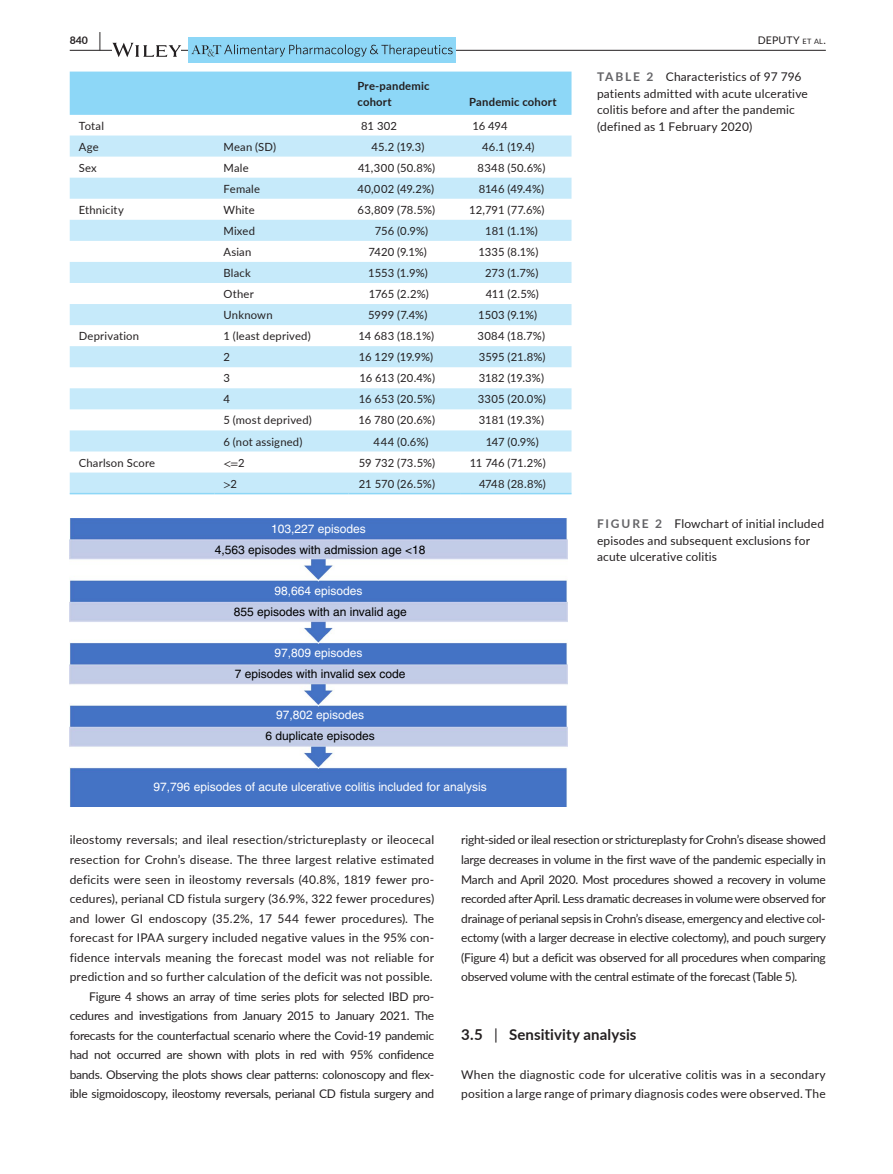
<style>
.page{position:relative;width:893px;height:1174px;background:#fff}
.page>*{position:absolute;margin:0;border:0;box-sizing:border-box;transform-origin:0 0}
.t1{font:700 15px "Lato";letter-spacing:.005em;color:#231f20}
.t2{font:12px/19.5px "Lato";letter-spacing:.01em;color:#231f20}
.t3{font:12px "Helvetica";color:#fff}
.t4{font:12px "Helvetica";color:#000}
.t5{font:11.25px "Lato";letter-spacing:.015em;color:#231f20}
.t6{font:700 11.25px/15.8px "Lato";letter-spacing:.02em;color:#231f20}
.t7{font:11.25px "STIX";color:#231f20}
.t8{font:10.5px "Lato";letter-spacing:.02em;color:#231f20}
.t9{font:700 10.5px "Lato";color:#231f20}
.s1{font-size:19.5px}
.s2{font-size:7.35px}
.s3{font-style:inherit}
.s4{font-family:"Lato"}
.s5{font-weight:700;color:#636366}
.s6{font-weight:400}
</style>
<div class="page">
<hr style="left:70px;top:50px;width:756px;height:1px;background:#231f20">
<svg style="left:112px;top:43px;width:69px;height:14px"></svg>
<div style="left:189px;top:38px;width:267px;height:25px;background:#8dd7f7"></div>
<svg style="left:191px;top:44px;width:262px;height:13px"></svg>
<div style="left:70px;top:72px;width:501px;height:43px;background:#8dd7f7"></div>
<svg style="left:70px;top:135px;width:501px;height:358px;fill:#c6eafa"></svg>
<hr style="left:70px;top:493px;width:144px;height:1px;background:#8dd7f7">
<hr style="left:214px;top:493px;width:134px;height:1px;background:#8dd7f7">
<hr style="left:348px;top:493px;width:112px;height:1px;background:#8dd7f7">
<hr style="left:460px;top:493px;width:111px;height:1px;background:#8dd7f7">
<img style="left:70px;top:519px;width:497px;height:288px">
<p class="t9" style="left:70px;top:33px;width:33px">840 <span class="s1">|</span></p>
<p class="t8" style="left:758px;top:33px;width:70px">DEPUTY <span class="s2">et al</span><span class="s3">.</span></p>
<p class="t6" style="left:357px;top:77px;width:74px">Pre-pandemic cohort</p>
<p class="t6" style="left:469px;top:93px;width:89px">Pandemic cohort</p>
<p class="t5" style="left:79px;top:117px;width:27px">Total</p>
<p class="t5" style="left:361px;top:117px;width:37px">81 302</p>
<p class="t5" style="left:472px;top:117px;width:37px">16 494</p>
<p class="t5" style="left:79px;top:138px;width:21px">Age</p>
<p class="t5" style="left:223px;top:138px;width:54px">Mean (SD)</p>
<p class="t5" style="left:372px;top:138px;width:54px">45.2 (19.3)</p>
<p class="t5" style="left:482px;top:138px;width:54px">46.1 (19.4)</p>
<p class="t5" style="left:79px;top:159px;width:20px">Sex</p>
<p class="t5" style="left:223px;top:159px;width:27px">Male</p>
<p class="t5" style="left:358px;top:159px;width:79px">41,300 (50.8%)</p>
<p class="t5" style="left:478px;top:159px;width:69px">8348 (50.6%)</p>
<p class="t5" style="left:223px;top:181px;width:38px">Female</p>
<p class="t5" style="left:357px;top:181px;width:78px">40,002 (49.2%)</p>
<p class="t5" style="left:479px;top:181px;width:67px">8146 (49.4%)</p>
<p class="t5" style="left:79px;top:202px;width:47px">Ethnicity</p>
<p class="t5" style="left:223px;top:202px;width:33px">White</p>
<p class="t5" style="left:358px;top:202px;width:79px">63,809 (78.5%)</p>
<p class="t5" style="left:469px;top:202px;width:77px">12,791 (77.6%)</p>
<p class="t5" style="left:223px;top:223px;width:33px">Mixed</p>
<p class="t5" style="left:375px;top:223px;width:55px">756 (0.9%)</p>
<p class="t5" style="left:485px;top:223px;width:54px">181 (1.1%)</p>
<p class="t5" style="left:223px;top:244px;width:29px">Asian</p>
<p class="t5" style="left:369px;top:244px;width:60px">7420 (9.1%)</p>
<p class="t5" style="left:478px;top:244px;width:61px">1335 (8.1%)</p>
<p class="t5" style="left:223px;top:265px;width:29px">Black</p>
<p class="t5" style="left:368px;top:265px;width:61px">1553 (1.9%)</p>
<p class="t5" style="left:485px;top:265px;width:55px">273 (1.7%)</p>
<p class="t5" style="left:223px;top:286px;width:32px">Other</p>
<p class="t5" style="left:369px;top:286px;width:61px">1765 (2.2%)</p>
<p class="t5" style="left:486px;top:286px;width:55px">411 (2.5%)</p>
<p class="t5" style="left:223px;top:307px;width:51px">Unknown</p>
<p class="t5" style="left:368px;top:307px;width:61px">5999 (7.4%)</p>
<p class="t5" style="left:478px;top:307px;width:61px">1503 (9.1%)</p>
<p class="t5" style="left:79px;top:328px;width:62px">Deprivation</p>
<p class="t5" style="left:223px;top:328px;width:89px">1 (least deprived)</p>
<p class="t5" style="left:359px;top:328px;width:77px">14 683 (18.1%)</p>
<p class="t5" style="left:477px;top:328px;width:69px">3084 (18.7%)</p>
<p class="t5" style="left:223px;top:349px;width:8px">2</p>
<p class="t5" style="left:359px;top:349px;width:76px">16 129 (19.9%)</p>
<p class="t5" style="left:479px;top:349px;width:68px">3595 (21.8%)</p>
<p class="t5" style="left:223px;top:370px;width:8px">3</p>
<p class="t5" style="left:359px;top:370px;width:77px">16 613 (20.4%)</p>
<p class="t5" style="left:479px;top:370px;width:67px">3182 (19.3%)</p>
<p class="t5" style="left:223px;top:391px;width:8px">4</p>
<p class="t5" style="left:359px;top:391px;width:78px">16 653 (20.5%)</p>
<p class="t5" style="left:478px;top:391px;width:69px">3305 (20.0%)</p>
<p class="t5" style="left:223px;top:412px;width:90px">5 (most deprived)</p>
<p class="t5" style="left:359px;top:412px;width:78px">16 780 (20.6%)</p>
<p class="t5" style="left:479px;top:412px;width:67px">3181 (19.3%)</p>
<p class="t5" style="left:223px;top:433px;width:80px">6 (not assigned)</p>
<p class="t5" style="left:374px;top:433px;width:56px">444 (0.6%)</p>
<p class="t5" style="left:486px;top:433px;width:55px">147 (0.9%)</p>
<p class="t5" style="left:79px;top:454px;width:78px">Charlson Score</p>
<p class="t7" style="left:223px;top:455px;width:23px">&lt;=<span class="s4">2</span></p>
<p class="t5" style="left:359px;top:454px;width:78px">59 732 (73.5%)</p>
<p class="t5" style="left:470px;top:454px;width:77px">11 746 (71.2%)</p>
<p class="t7" style="left:223px;top:476px;width:15px">&gt;<span class="s4">2</span></p>
<p class="t5" style="left:359px;top:475px;width:78px">21 570 (26.5%)</p>
<p class="t5" style="left:479px;top:475px;width:68px">4748 (28.8%)</p>
<p class="t3" style="left:271px;top:522px;width:96px">103,227 episodes</p>
<p class="t4" style="left:215px;top:542px;width:212px">4,563 episodes with admission age &lt;18</p>
<p class="t3" style="left:274px;top:584px;width:90px">98,664 episodes</p>
<p class="t4" style="left:234px;top:604px;width:174px">855 episodes with an invalid age</p>
<p class="t3" style="left:274px;top:646px;width:90px">97,809 episodes</p>
<p class="t4" style="left:235px;top:666px;width:172px">7 episodes with invalid sex code</p>
<p class="t3" style="left:276px;top:708px;width:90px">97,802 episodes</p>
<p class="t4" style="left:266px;top:728px;width:111px">6 duplicate episodes</p>
<p class="t3" style="left:153px;top:779px;width:335px">97,796 episodes of acute ulcerative colitis included for analysis</p>
<p class="t2" style="left:597px;top:68px;width:212px;line-height:16.5px"><span class="s5">TABLE 2</span> Characteristics of 97 796 patients admitted with acute ulcerative colitis before and after the pandemic (defined as 1 February 2020)</p>
<p class="t2" style="left:597px;top:515px;width:229px;line-height:16.5px"><span class="s5">FIGURE 2</span> Flowchart of initial included episodes and subsequent exclusions for acute ulcerative colitis</p>
<p class="t2" style="left:70px;top:830px;width:366px;text-align:right">ileostomy reversals; and ileal resection/strictureplasty or ileocecal resection for Crohn’s disease. The three largest relative estimated deficits were seen in ileostomy reversals (40.8%, 1819 fewer pro&shy;cedures), perianal CD fistula surgery (36.9%, 322 fewer procedures) and lower GI endoscopy (35.2%, 17 544 fewer procedures). The forecast for IPAA surgery included negative values in the 95% con&shy;fidence intervals meaning the forecast model was not reliable for prediction and so further calculation of the deficit was not possible.<br>Figure 4 shows an array of time series plots for selected IBD pro&shy;cedures and investigations from January 2015 to January 2021. The forecasts for the counterfactual scenario where the Covid-19 pandemic had not occurred are shown with plots in red with 95% confidence bands. Observing the plots shows clear patterns: colonoscopy and flex&shy;ible sigmoidoscopy, ileostomy reversals, perianal CD fistula surgery and</p>
<p class="t2" style="left:461px;top:830px;width:366px;text-align:justify">right-sided or ileal resection or strictureplasty for Crohn’s disease showed large decreases in volume in the first wave of the pandemic especially in March and April 2020. Most procedures showed a recovery in volume recorded after April. Less dramatic decreases in volume were observed for drainage of perianal sepsis in Crohn’s disease, emergency and elective col&shy;ectomy (with a larger decrease in elective colectomy), and pouch surgery (Figure 4) but a deficit was observed for all procedures when comparing observed volume with the central estimate of the forecast (Table 5).</p>
<p class="t1" style="left:461px;top:1023px;width:177px">3.5 <span class="s6">|</span> Sensitivity analysis</p>
<p class="t2" style="left:461px;top:1064px;width:366px">When the diagnostic code for ulcerative colitis was in a secondary position a large range of primary diagnosis codes were observed. The</p>
</div>
